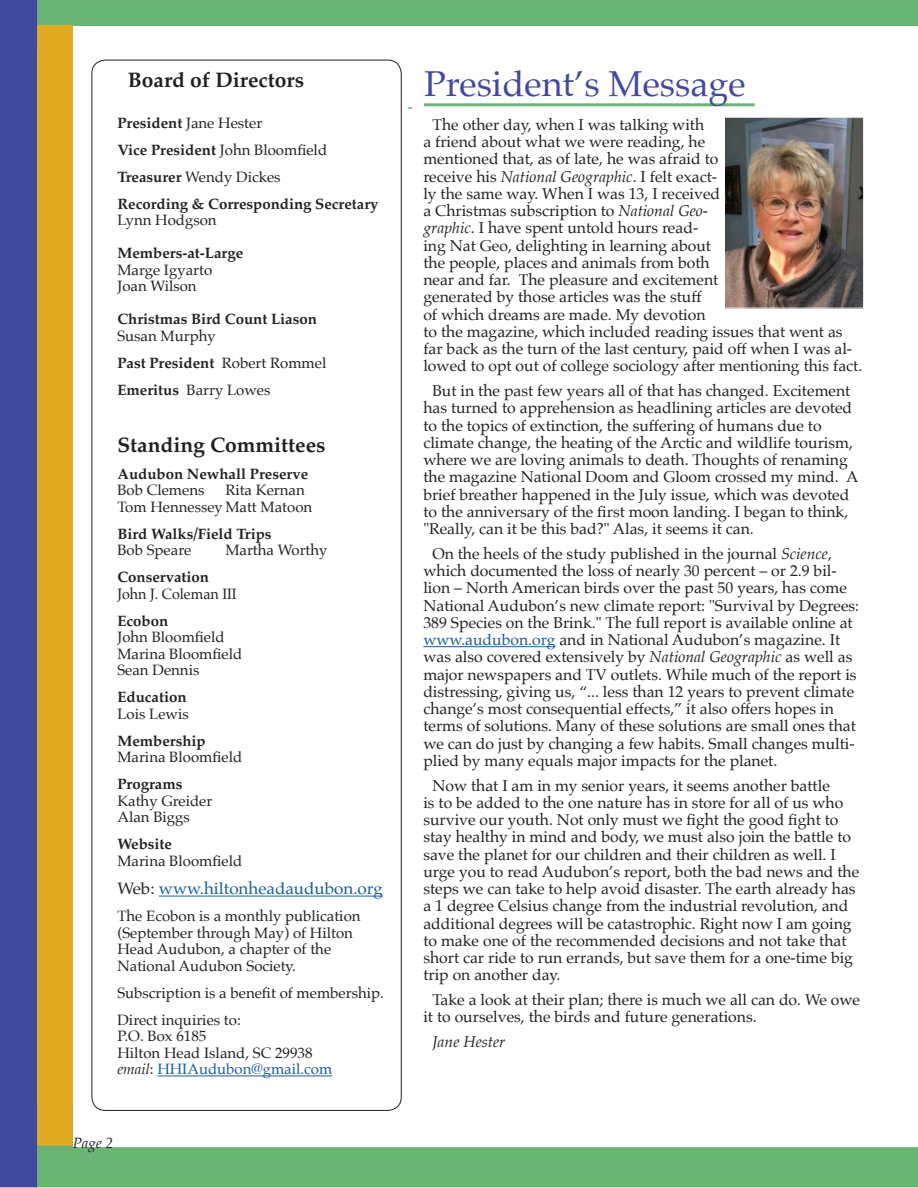
<style>
.page{position:relative;width:918px;height:1188px;background:#fff}
.page>*{position:absolute;margin:0;border:0;box-sizing:border-box;transform-origin:0 0}
.Headline{font:36px "Palatino";color:#424a9f}
.Paragraph_Style_1{font:700 21px "Palatino";color:#231f20}
.Paragraph_Style_1-2{font:16.5px "Palatino";color:#175d9e}
.Body{font:15.75px/17.2px "Palatino";color:#231f20}
.Body-2{font:italic 15.75px "Palatino";color:#231f20}
.Paragraph_Style_1-3{font:15px/16.5px "Palatino";color:#231f20}
.Paragraph_Style_1-4{font:700 15px/16.5px "Palatino";color:#231f20}
.Paragraph_Style_1-5{font:15px/16.5px "Palatino";color:#231f20;scale:.95 1}
.t1{font:italic 15px "Palatino";color:#231f20}
.s1{font-weight:700}
.s2{font-weight:400}
.s3{color:#231f20}
.s4{font-style:italic}
.s5{color:#175d9e}
</style>
<div class="page">
<svg style="left:37px;top:1104px;width:881px;height:83px"></svg>
<div style="left:37px;top:0;width:881px;height:26px;background:#69b576"></div>
<div style="left:0;top:0;width:37px;height:1187px;background:#424a9f"></div>
<div style="left:37px;top:25px;width:36px;height:1121px;background:#e1ab24"></div>
<img style="left:726px;top:119px;width:136px;height:187px">
<div style="left:724px;top:117px;width:140px;height:191px;border:1px solid #fff"></div>
<hr style="left:423px;top:646px;width:132px;height:1px;background:#175d9e">
<div style="left:92px;top:60px;width:309px;height:1050px;background:#fff;border-radius:14px"></div>
<hr style="left:159px;top:896px;width:224px;height:1px;background:#175d9e">
<hr style="left:157px;top:1075px;width:175px;height:1px;background:#175d9e">
<hr style="left:424px;top:103px;width:331px;height:3px;background:#69b576">
<p class="Paragraph_Style_1" style="left:128px;top:62px;width:178px">Board of Directors</p>
<p class="Paragraph_Style_1-3" style="left:117px;top:114px;width:146px"><span class="s1">President</span> Jane Hester</p>
<p class="Paragraph_Style_1-3" style="left:117px;top:141px;width:211px"><span class="s1">Vice President</span> John Bloomfield</p>
<p class="Paragraph_Style_1-3" style="left:117px;top:168px;width:165px"><span class="s1">Treasurer</span> Wendy Dickes</p>
<p class="Paragraph_Style_1-4" style="left:117px;top:195px;width:263px">Recording &amp; Corresponding Secretary<br><span class="s2">Lynn Hodgson</span></p>
<p class="Paragraph_Style_1-3" style="left:117px;top:245px;width:127px"><span class="s1">Members-at-Large<br></span>Marge Igyarto<br>Joan Wilson</p>
<p class="Paragraph_Style_1-4" style="left:117px;top:311px;width:201px">Christmas Bird Count Liason<br><span class="s2">Susan Murphy</span></p>
<p class="Paragraph_Style_1-4" style="left:117px;top:354px;width:211px">Past President <span class="s2">Robert Rommel</span></p>
<p class="Paragraph_Style_1-3" style="left:117px;top:381px;width:155px"><span class="s1">Emeritus</span> Barry Lowes</p>
<p class="Paragraph_Style_1" style="left:117px;top:427px;width:210px">Standing Committees</p>
<p class="Paragraph_Style_1-4" style="left:117px;top:465px;width:192px">Audubon Newhall Preserve<br><span class="s2">Bob Clemens</span></p>
<p class="Paragraph_Style_1-3" style="left:117px;top:482px;width:196px;text-indent:108px">Rita Kernan<br>Tom Hennessey Matt Matoon</p>
<p class="Paragraph_Style_1-4" style="left:117px;top:525px;width:156px">Bird Walks/Field Trips<br><span class="s2">Bob Speare</span></p>
<p class="Paragraph_Style_1-3" style="left:225px;top:542px;width:104px">Martha Worthy</p>
<p class="Paragraph_Style_1-5" style="left:117px;top:569px;width:127px"><span class="s1">Conservation<br></span>John J. Coleman III</p>
<p class="Paragraph_Style_1-3" style="left:117px;top:612px;width:126px"><span class="s1">Ecobon<br></span>John Bloomfield<br>Marina Bloomfield<br>Sean Dennis</p>
<p class="Paragraph_Style_1-4" style="left:117px;top:689px;width:73px">Education<br><span class="s2">Lois Lewis</span></p>
<p class="Paragraph_Style_1-3" style="left:117px;top:732px;width:126px"><span class="s1">Membership<br></span>Marina Bloomfield</p>
<p class="Paragraph_Style_1-3" style="left:117px;top:776px;width:97px"><span class="s1">Programs<br></span>Kathy Greider<br>Alan Biggs</p>
<p class="Paragraph_Style_1-3" style="left:117px;top:836px;width:126px"><span class="s1">Website<br></span>Marina Bloomfield</p>
<p class="Paragraph_Style_1-2" style="left:117px;top:875px;width:267px"><span class="s3">Web:</span> www.hiltonheadaudubon.org</p>
<p class="Paragraph_Style_1-3" style="left:117px;top:908px;width:245px">The Ecobon is a monthly publication (September through May) of Hilton<br>Head Audubon, a chapter of the<br>National Audubon Society.</p>
<p class="Paragraph_Style_1-3" style="left:117px;top:984px;width:268px">Subscription is a benefit of membership.</p>
<p class="Paragraph_Style_1-3" style="left:117px;top:1011px;width:217px">Direct inquiries to:<br>P.O. Box 6185<br>Hilton Head Island, SC 29938 <span class="s4">email</span>: <span class="s5">HHIAudubon@gmail.com</span></p>
<p class="t1" style="left:73px;top:1130px;width:42px">Page 2</p>
<p class="Headline" style="left:424px;top:54px;width:323px">President’s Message</p>
<p class="Body" style="left:423px;top:116px;width:440px;text-indent:9px">The other day, when I was talking with<br>a friend about what we were reading, he<br>mentioned that, as of late, he was afraid to<br>receive his <span class="s4">National Geographic</span>. I felt exact-<br>ly the same way. When I was 13, I received<br>a Christmas subscription to <span class="s4">National Geo-<br>graphic</span>. I have spent untold hours read-<br>ing Nat Geo, delighting in learning about<br>the people, places and animals from both<br>near and far. The pleasure and excitement<br>generated by those articles was the stuff<br>of which dreams are made. My devotion<br>to the magazine, which included reading issues that went as far back as the turn of the last century, paid off when I was al&shy;lowed to opt out of college sociology after mentioning this fact.</p>
<p class="Body" style="left:423px;top:382px;width:436px;text-indent:9px">But in the past few years all of that has changed. Excitement has turned to apprehension as headlining articles are devoted to the topics of extinction, the suffering of humans due to climate change, the heating of the Arctic and wildlife tourism, where we are loving animals to death. Thoughts of renaming the magazine National Doom and Gloom crossed my mind. A brief breather happened in the July issue, which was devoted to the anniversary of the first moon landing. I began to think, "Really, can it be this bad?" Alas, it seems it can.</p>
<p class="Body" style="left:423px;top:545px;width:437px;text-indent:9px">On the heels of the study published in the journal <span class="s4">Science</span>, which documented the loss of nearly 30 percent – or 2.9 bil&shy;lion – North American birds over the past 50 years, has come National Audubon’s new climate report: "Survival by Degrees:<br>389 Species on the Brink." The full report is available online at <span class="s5">www.audubon.org</span> and in National Audubon’s magazine. It was also covered extensively by <span class="s4">National Geographic</span> as well as major newspapers and TV outlets. While much of the report is distressing, giving us, “... less than 12 years to prevent climate change’s most consequential effects,” it also offers hopes in terms of solutions. Many of these solutions are small ones that we can do just by changing a few habits. Small changes multi&shy;plied by many equals major impacts for the planet.</p>
<p class="Body" style="left:423px;top:777px;width:437px;text-indent:9px">Now that I am in my senior years, it seems another battle<br>is to be added to the one nature has in store for all of us who survive our youth. Not only must we fight the good fight to stay healthy in mind and body, we must also join the battle to save the planet for our children and their children as well. I urge you to read Audubon’s report, both the bad news and the steps we can take to help avoid disaster. The earth already has a 1 degree Celsius change from the industrial revolution, and additional degrees will be catastrophic. Right now I am going to make one of the recommended decisions and not take that short car ride to run errands, but save them for a one-time big trip on another day.</p>
<p class="Body" style="left:423px;top:991px;width:438px;text-indent:9px">Take a look at their plan; there is much we all can do. We owe it to ourselves, the birds and future generations.</p>
<p class="Body-2" style="left:432px;top:1028px;width:75px">Jane Hester</p>
</div>
